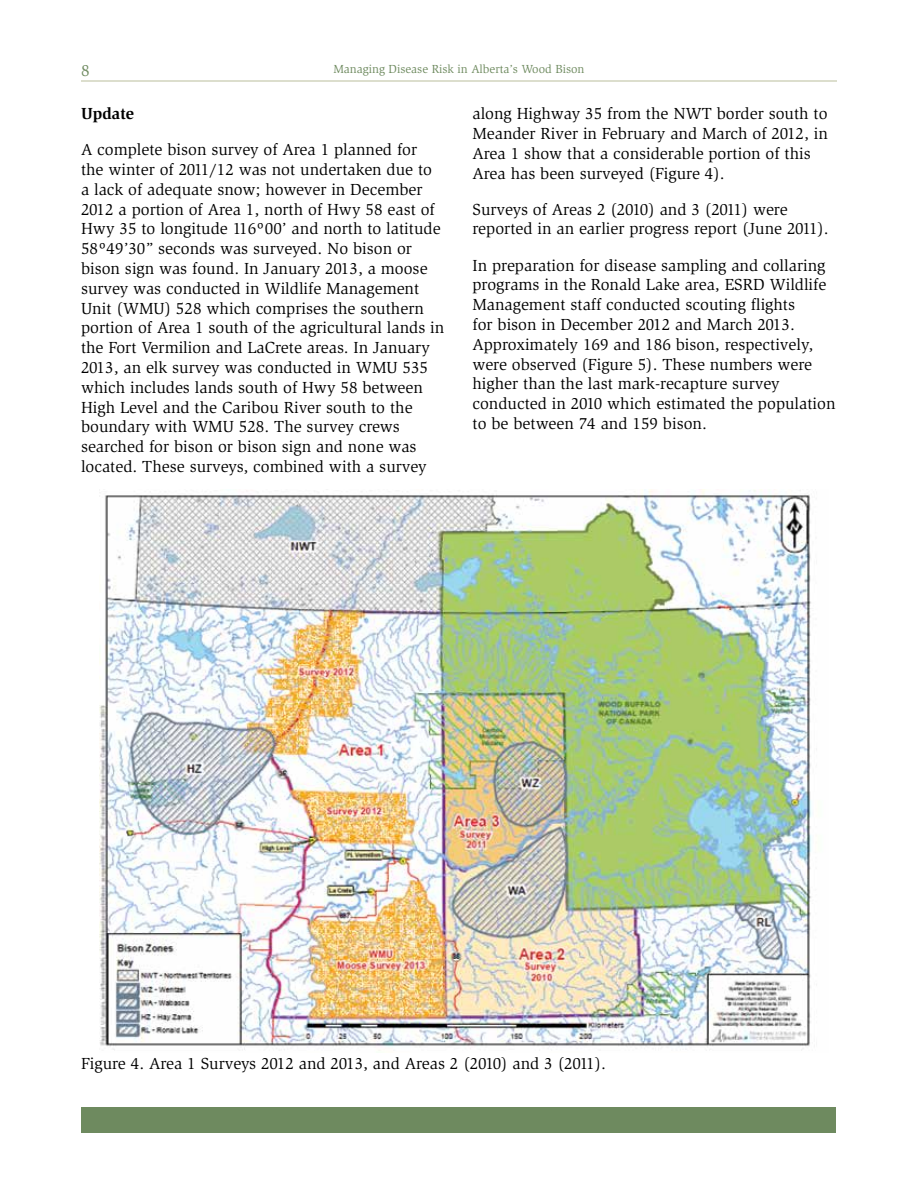
<style>
.page{position:relative;width:918px;height:1188px;background:#fff}
.page>*{position:absolute;margin:0;border:0;box-sizing:border-box;transform-origin:0 0}
.t1{font:16.5px/19.8px "Slimbach";color:#000}
.t2{font:700 16.5px "Slimbach";color:#000}
.t3{font:16.5px "Slimbach";color:#6e8a5f}
.t4{font:12px "Slimbach";color:#6e8a5f}
</style>
<div class="page">
<hr style="left:81px;top:81px;width:756px;height:1px;background:#babf9d">
<div style="left:82px;top:1108px;width:754px;height:25px;background:#6e8a5f"></div>
<img style="left:99px;top:489px;width:713px;height:562px">
<p class="t3" style="left:81px;top:61px;width:10px">8</p>
<p class="t4" style="left:334px;top:62px;width:252px">Managing Disease Risk in Alberta’s Wood Bison</p>
<p class="t2" style="left:81px;top:104px;width:55px">Update</p>
<p class="t1" style="left:81px;top:140px;width:365px">A complete bison survey of Area 1 planned for<br>the winter of 2011/12 was not undertaken due to a lack of adequate snow; however in December 2012 a portion of Area 1, north of Hwy 58 east of Hwy 35 to longitude 116º00’ and north to latitude 58º49’30” seconds was surveyed. No bison or bison sign was found. In January 2013, a moose survey was conducted in Wildlife Management Unit (WMU) 528 which comprises the southern portion of Area 1 south of the agricultural lands in the Fort Vermilion and LaCrete areas. In January 2013, an elk survey was conducted in WMU 535 which includes lands south of Hwy 58 between High Level and the Caribou River south to the boundary with WMU 528. The survey crews searched for bison or bison sign and none was located. These surveys, combined with a survey</p>
<p class="t1" style="left:472px;top:104px;width:357px">along Highway 35 from the NWT border south to Meander River in February and March of 2012, in Area 1 show that a considerable portion of this Area has been surveyed (Figure 4).</p>
<p class="t1" style="left:472px;top:199px;width:358px">Surveys of Areas 2 (2010) and 3 (2011) were reported in an earlier progress report (June 2011).</p>
<p class="t1" style="left:472px;top:255px;width:365px">In preparation for disease sampling and collaring programs in the Ronald Lake area, ESRD Wildlife Management staff conducted scouting flights<br>for bison in December 2012 and March 2013.<br>Approximately 169 and 186 bison, respectively, were observed (Figure 5). These numbers were higher than the last mark-recapture survey conducted in 2010 which estimated the population to be between 74 and 159 bison.</p>
<p class="t1" style="left:81px;top:1053px;width:527px">Figure 4. Area 1 Surveys 2012 and 2013, and Areas 2 (2010) and 3 (2011).</p>
</div>
